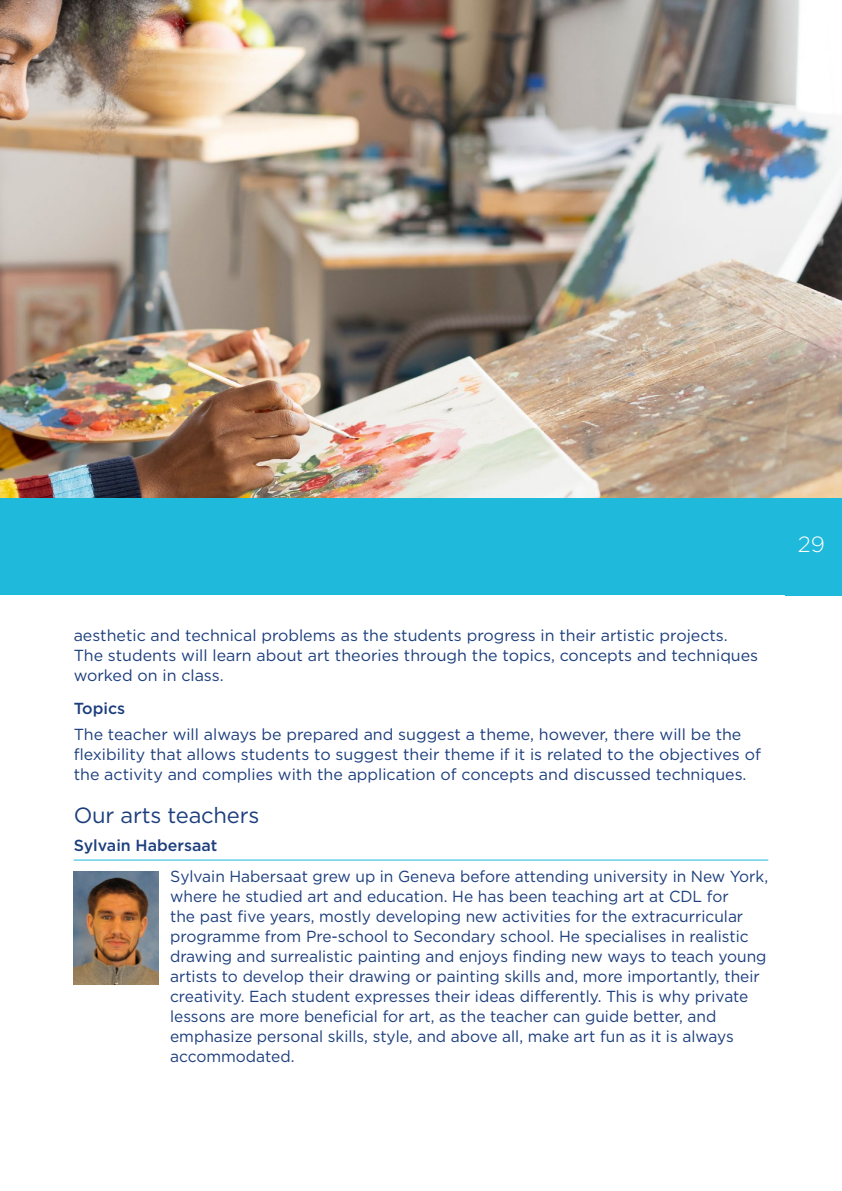
<style>
.page{position:relative;width:842px;height:1191px;background:#fff}
.page>*{position:absolute;margin:0;border:0;box-sizing:border-box;transform-origin:0 0}
.t1{font:22px "Gotham";letter-spacing:-.01em;color:#1c3e7d}
.t2{font:300 22px "Gotham";color:#fff}
.t3{font:16px/20px "Gotham";color:#1c3e7d}
.t4{font:500 16px "Gotham";color:#1c3e7d}
</style>
<div class="page">
<img style="left:0;top:0;width:842px;height:498px">
<div style="left:0;top:498px;width:842px;height:97px;background:#1fb9db"></div>
<hr style="left:74px;top:859px;width:694px;height:1px;background:#1fb9db">
<img style="left:74px;top:871px;width:85px;height:114px">
<p class="t3" style="left:74px;top:625px;width:686px">aesthetic and technical problems as the students progress in their artistic projects.<br>The students will learn about art theories through the topics, concepts and techniques worked on in class.</p>
<p class="t4" style="left:74px;top:698px;width:53px">Topics</p>
<p class="t3" style="left:74px;top:724px;width:689px">The teacher will always be prepared and suggest a theme, however, there will be the flexibility that allows students to suggest their theme if it is related to the objectives of the activity and complies with the application of concepts and discussed techniques.</p>
<h1 class="t1" style="left:74px;top:801px;width:187px">Our arts teachers</h1>
<p class="t4" style="left:74px;top:835px;width:145px">Sylvain Habersaat</p>
<p class="t3" style="left:170px;top:866px;width:600px">Sylvain Habersaat grew up in Geneva before attending university in New York, where he studied art and education. He has been teaching art at CDL for<br>the past five years, mostly developing new activities for the extracurricular programme from Pre-school to Secondary school. He specialises in realistic drawing and surrealistic painting and enjoys finding new ways to teach young artists to develop their drawing or painting skills and, more importantly, their creativity. Each student expresses their ideas differently. This is why private lessons are more beneficial for art, as the teacher can guide better, and emphasize personal skills, style, and above all, make art fun as it is always accommodated.</p>
<h1 class="t2" style="left:798px;top:530px;width:29px">29</h1>
</div>
